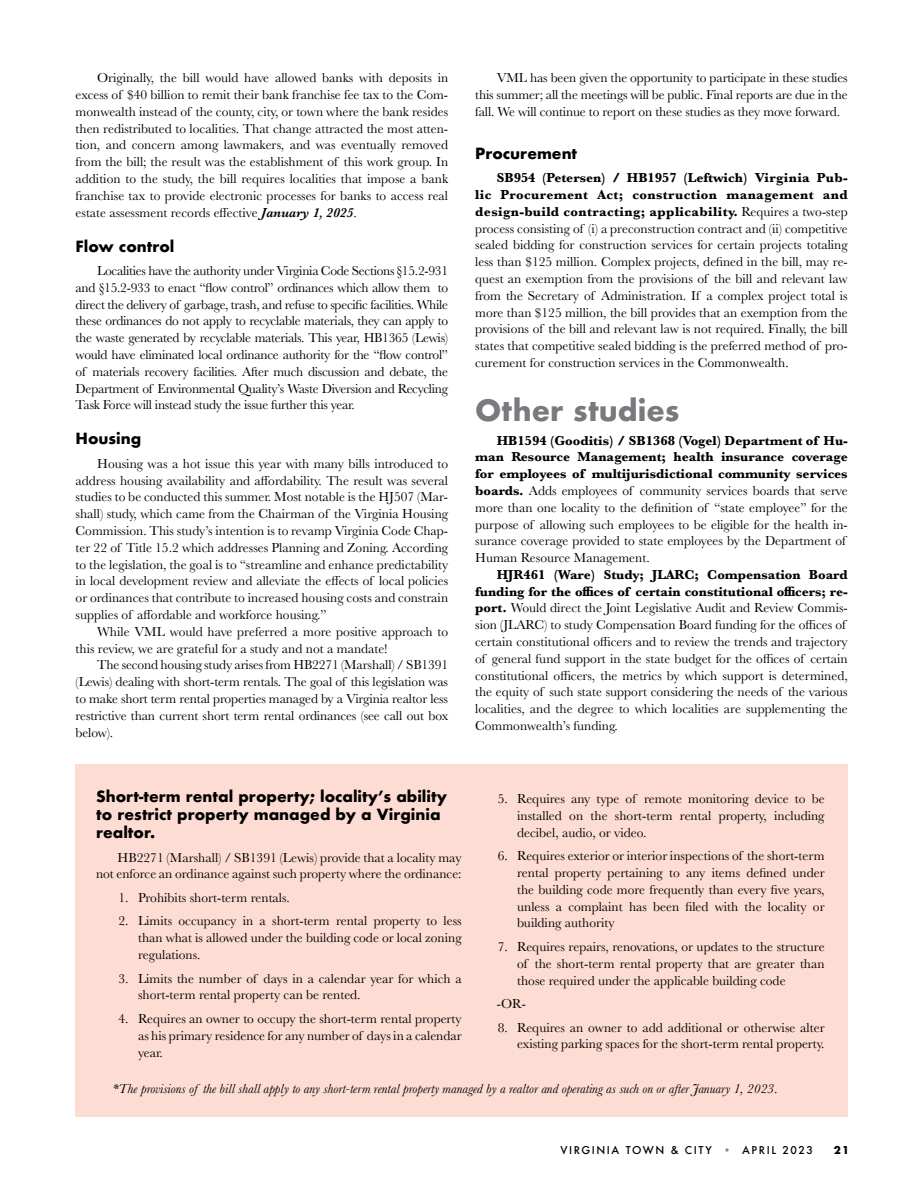
<style>
.page{position:relative;width:918px;height:1188px;background:#fff}
.page>*{position:absolute;margin:0;border:0;box-sizing:border-box;transform-origin:0 0}
.t1{font:700 28.5px "Futura";color:#797a7d}
.t2{font:700 15px/18px "Futura";color:#000}
.t3{font:13.5px/16.8px "Baskerville";color:#000;text-align:justify}
.t4{font:italic 13.5px "Baskerville";color:#000}
.t5{font:500 10.5px "Futura";letter-spacing:.15em;color:#000}
.t6{font:700 10.5px "Futura";color:#000}
.s1{font-weight:600;font-style:italic}
.s2{font-weight:700}
.s3{font-style:normal}
.s4{color:#9a8b7d}
</style>
<div class="page">
<div style="left:76px;top:765px;width:772px;height:352px;background:#fddcd3"></div>
<p class="t3" style="left:76px;top:70px;width:374px;text-indent:22px">Originally, the bill would have allowed banks with deposits in excess of $40 billion to remit their bank franchise fee tax to the Com&shy;monwealth instead of the county, city, or town where the bank resides then redistributed to localities. That change attracted the most atten&shy;tion, and concern among lawmakers, and was eventually removed from the bill; the result was the establishment of this work group. In addition to the study, the bill requires localities that impose a bank franchise tax to provide electronic processes for banks to access real estate assessment records effective <span class="s1">January 1, 2025</span>.</p>
<p class="t2" style="left:76px;top:237px;width:100px">Flow control</p>
<p class="t3" style="left:76px;top:263px;width:374px;text-indent:22px">Localities have the authority under Virginia Code Sections §15.2-931 and §15.2-933 to enact “flow control” ordinances which allow them to direct the delivery of garbage, trash, and refuse to specific facilities. While these ordinances do not apply to recyclable materials, they can apply to the waste generated by recyclable materials. This year, HB1365 (Lewis) would have eliminated local ordinance authority for the “flow control” of materials recovery facilities. After much discussion and debate, the Department of Environmental Quality’s Waste Diversion and Recycling Task Force will instead study the issue further this year.</p>
<p class="t2" style="left:76px;top:430px;width:67px">Housing</p>
<p class="t3" style="left:76px;top:455px;width:374px;text-indent:22px">Housing was a hot issue this year with many bills introduced to address housing availability and affordability. The result was several studies to be conducted this summer. Most notable is the HJ507 (Mar&shy;shall) study, which came from the Chairman of the Virginia Housing Commission. This study’s intention is to revamp Virginia Code Chap&shy;ter 22 of Title 15.2 which addresses Planning and Zoning. According to the legislation, the goal is to “streamline and enhance predictability in local development review and alleviate the effects of local policies or ordinances that contribute to increased housing costs and constrain supplies of affordable and workforce housing.”</p>
<p class="t3" style="left:76px;top:623px;width:374px;text-indent:22px">While VML would have preferred a more positive approach to this review, we are grateful for a study and not a mandate!</p>
<p class="t3" style="left:76px;top:657px;width:374px;text-indent:22px">The second housing study arises from HB2271 (Marshall) / SB1391 (Lewis) dealing with short-term rentals. The goal of this legislation was to make short term rental properties managed by a Virginia realtor less restrictive than current short term rental ordinances (see call out box below).</p>
<p class="t3" style="left:475px;top:70px;width:374px;text-indent:22px">VML has been given the opportunity to participate in these studies this summer; all the meetings will be public. Final reports are due in the fall. We will continue to report on these studies as they move forward.</p>
<p class="t2" style="left:475px;top:144px;width:104px">Procurement</p>
<p class="t3" style="left:475px;top:170px;width:374px;text-indent:22px"><span class="s2">SB954 (Petersen) / HB1957 (Leftwich) Virginia Pub&shy;lic Procurement Act; construction management and design-build contracting; applicability.</span> Requires a two-step process consisting of (i) a preconstruction contract and (ii) competitive sealed bidding for construction services for certain projects totaling less than $125 million. Complex projects, defined in the bill, may re&shy;quest an exemption from the provisions of the bill and relevant law from the Secretary of Administration. If a complex project total is more than $125 million, the bill provides that an exemption from the provisions of the bill and relevant law is not required. Finally, the bill states that competitive sealed bidding is the preferred method of pro&shy;curement for construction services in the Commonwealth.</p>
<h1 class="t1" style="left:475px;top:390px;width:206px">Other studies</h1>
<p class="t3" style="left:475px;top:432px;width:374px;text-align:left;text-indent:22px"><span class="s2">HB1594 (Gooditis) / SB1368 (Vogel) Department of Hu&shy;man Resource Management; health insurance coverage for employees of multijurisdictional community services boards.</span> Adds employees of community services boards that serve more than one locality to the definition of “state employee” for the purpose of allowing such employees to be eligible for the health in&shy;surance coverage provided to state employees by the Department of Human Resource Management.</p>
<p class="t3" style="left:475px;top:566px;width:374px;text-align:left;text-indent:22px"><span class="s2">HJR461 (Ware) Study; JLARC; Compensation Board funding for the offices of certain constitutional officers; re&shy;port.</span> Would direct the Joint Legislative Audit and Review Commis&shy;sion (JLARC) to study Compensation Board funding for the offices of certain constitutional officers and to review the trends and trajectory of general fund support in the state budget for the offices of certain constitutional officers, the metrics by which support is determined, the equity of such state support considering the needs of the various localities, and the degree to which localities are supplementing the Commonwealth’s funding.</p>
<p class="t2" style="left:96px;top:787px;width:352px">Short-term rental property; locality’s ability to restrict property managed by a Virginia realtor.</p>
<p class="t3" style="left:96px;top:849px;width:367px;text-align:right">HB2271 (Marshall) / SB1391 (Lewis) provide that a locality may<br>not enforce an ordinance against such property where the ordinance:</p>
<p class="t3" style="left:119px;top:889px;width:173px">1. Prohibits short-term rentals.</p>
<p class="t3" style="left:138px;top:913px;width:325px;text-indent:-19px">2. Limits occupancy in a short-term rental property to less than what is allowed under the building code or local zoning regulations.</p>
<p class="t3" style="left:138px;top:970px;width:325px;text-indent:-19px">3. Limits the number of days in a calendar year for which a short-term rental property can be rented.</p>
<p class="t3" style="left:138px;top:1010px;width:325px;text-indent:-19px">4. Requires an owner to occupy the short-term rental property as his primary residence for any number of days in a calendar year.</p>
<p class="t3" style="left:517px;top:791px;width:309px;text-indent:-19px">5. Requires any type of remote monitoring device to be installed on the short-term rental property, including decibel, audio, or video.</p>
<p class="t3" style="left:517px;top:848px;width:309px;text-indent:-19px">6. Requires exterior or interior inspections of the short-term rental property pertaining to any items defined under the building code more frequently than every five years, unless a complaint has been filed with the locality or building authority</p>
<p class="t3" style="left:517px;top:938px;width:309px;text-indent:-19px">7. Requires repairs, renovations, or updates to the structure of the short-term rental property that are greater than those required under the applicable building code</p>
<p class="t3" style="left:497px;top:996px;width:31px">-OR-</p>
<p class="t3" style="left:498px;top:1019px;width:328px;text-align:right">8. Requires an owner to add additional or otherwise alter existing parking spaces for the short-term rental property.</p>
<p class="t4" style="left:112px;top:1079px;width:667px">*The provisions of the bill shall apply to any short-term rental property managed by a realtor and operating as such on or after January 1, 2023<span class="s3">.</span></p>
<p class="t5" style="left:560px;top:1143px;width:254px">VIRGINIA TOWN &amp; CITY <span class="s4">•</span> APRIL 2023</p>
<p class="t6" style="left:834px;top:1143px;width:17px">21</p>
</div>
